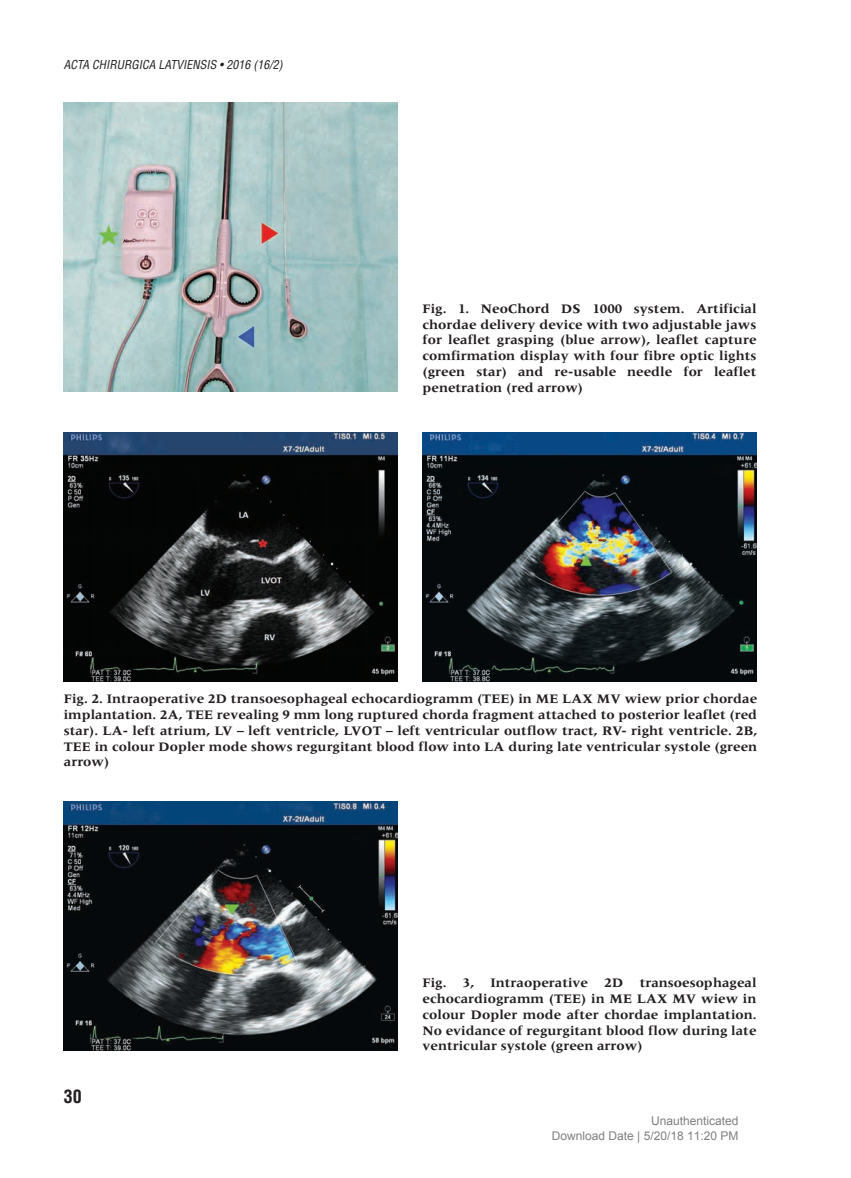
<style>
.page{position:relative;width:851px;height:1178px;background:#fff}
.page>*{position:absolute;margin:0;border:0;box-sizing:border-box;transform-origin:0 0}
.t1{font:700 condensed 18px "Helvetica CE";color:#231f20}
.t2{font:700 13.5px/15.8px "Meridien CE";color:#231f20;text-align:justify}
.t3{font:12px/15px "Arial";color:#808080;text-align:right}
.t4{font:italic condensed 12px "Helvetica CE";color:#231f20}
</style>
<div class="page">
<img style="left:64px;top:102px;width:334px;height:290px">
<img style="left:64px;top:432px;width:334px;height:249px">
<img style="left:64px;top:801px;width:334px;height:249px">
<img style="left:422px;top:432px;width:334px;height:249px">
<p class="t4" style="left:64px;top:59px;width:223px">ACTA CHIRURGICA LATVIENSIS • 2016 (16/2)</p>
<p class="t2" style="left:422px;top:301px;width:335px">Fig. 1. NeoChord DS 1000 system. Artificial chordae delivery device with two adjustable jaws for leaflet grasping (blue arrow), leaflet capture comfirmation display with four fibre optic lights (green star) and re-usable needle for leaflet penetration (red arrow)</p>
<p class="t2" style="left:64px;top:692px;width:694px">Fig. 2. Intraoperative 2D transoesophageal echocardiogramm (TEE) in ME LAX MV wiew prior chordae implantation. 2A, TEE revealing 9 mm long ruptured chorda fragment attached to posterior leaflet (red star). LA- left atrium, LV – left ventricle, LVOT – left ventricular outflow tract, RV- right ventricle. 2B, TEE in colour Dopler mode shows regurgitant blood flow into LA during late ventricular systole (green arrow)</p>
<h1 class="t1" style="left:64px;top:1088px;width:19px">30</h1>
<p class="t2" style="left:422px;top:976px;width:335px">Fig. 3, Intraoperative 2D transoesophageal echocardiogramm (TEE) in ME LAX MV wiew in colour Dopler mode after chordae implantation.<br>No evidance of regurgitant blood flow during late ventricular systole (green arrow)</p>
<p class="t3" style="left:551px;top:1115px;width:188px">Unauthenticated<br>Download Date | 5/20/18 11:20 PM</p>
</div>
